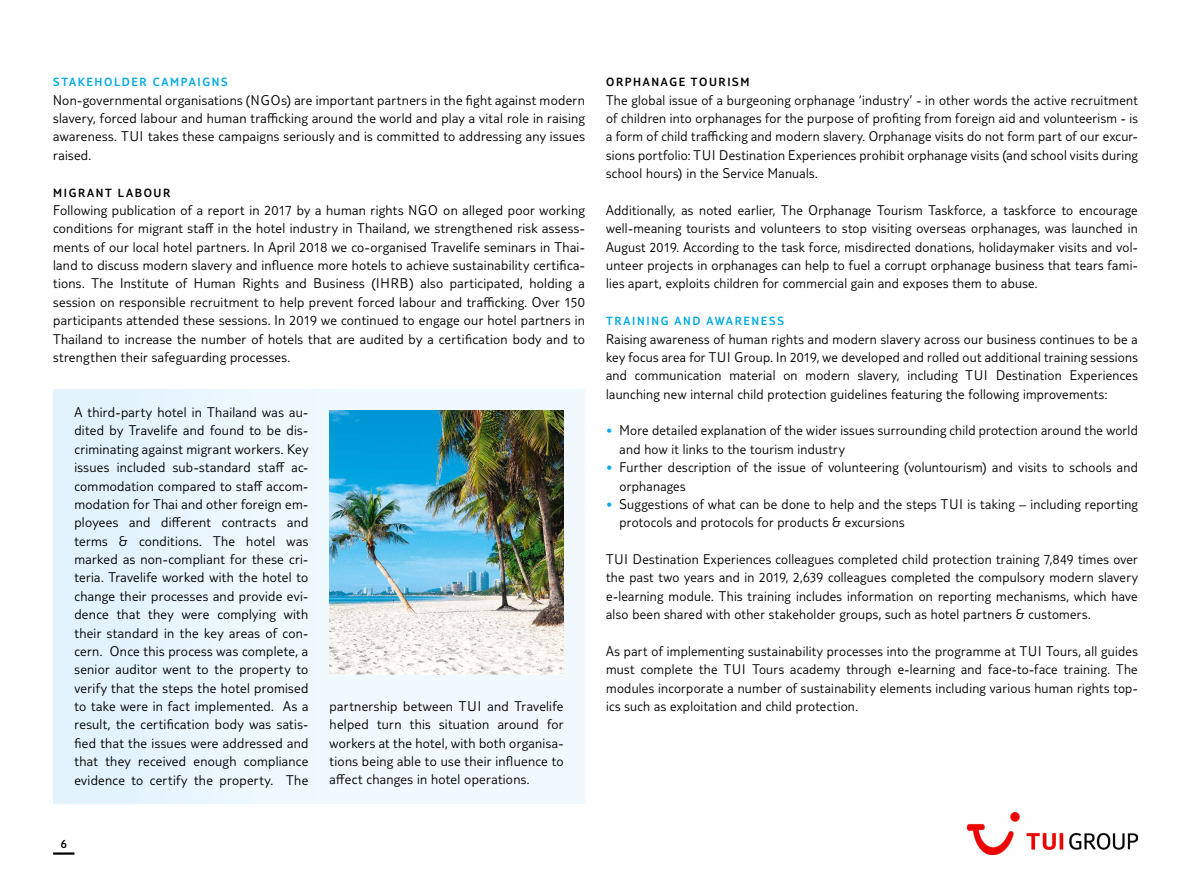
<style>
.page{position:relative;width:1191px;height:893px;background:#fff}
.page>*{position:absolute;margin:0;border:0;box-sizing:border-box;transform-origin:0 0}
.t1{font:300 14.7px/18.3px "TUI Type";letter-spacing:.02em;color:#000;text-align:justify}
.t2{font:300 12.3px "TUI Type";letter-spacing:.135em;color:#00abe4}
.t3{font:300 12.3px "TUI Type";letter-spacing:.135em;color:#000}
.s1{font-size:13.5px;color:#00abe4}
</style>
<div class="page">
<hr style="left:53px;top:852px;width:21px;height:3px;background:#000">
<img style="left:967px;top:813px;width:170px;height:42px">
<div style="left:53px;top:389px;width:532px;height:414px;background:#edf7fe"></div>
<img style="left:330px;top:410px;width:233px;height:264px">
<p class="t2" style="left:53px;top:75px;width:176px">STAKEHOLDER CAMPAIGNS</p>
<p class="t1" style="left:53px;top:90px;width:533px">Non-governmental organisations (NGOs) are important partners in the fight against modern slavery, forced labour and human trafficking around the world and play a vital role in raising awareness. TUI takes these campaigns seriously and is committed to addressing any issues raised.</p>
<p class="t3" style="left:53px;top:185px;width:119px">MIGRANT LABOUR</p>
<p class="t1" style="left:53px;top:201px;width:533px">Following publication of a report in 2017 by a human rights NGO on alleged poor working conditions for migrant staff in the hotel industry in Thailand, we strengthened risk assess&shy;ments of our local hotel partners. In April 2018 we co-organised Travelife seminars in Thai&shy;land to discuss modern slavery and influence more hotels to achieve sustainability certifica&shy;tions. The Institute of Human Rights and Business (IHRB) also participated, holding a session on responsible recruitment to help prevent forced labour and trafficking. Over 150 participants attended these sessions. In 2019 we continued to engage our hotel partners in Thailand to increase the number of hotels that are audited by a certification body and to strengthen their safeguarding processes.</p>
<p class="t1" style="left:74px;top:403px;width:235px">A third-party hotel in Thailand was au&shy;dited by Travelife and found to be dis&shy;criminating against migrant workers. Key issues included sub-standard staff ac&shy;commodation compared to staff accom&shy;modation for Thai and other foreign em&shy;ployees and different contracts and terms &amp; conditions. The hotel was marked as non-compliant for these cri&shy;teria. Travelife worked with the hotel to change their processes and provide evi&shy;dence that they were complying with their standard in the key areas of con&shy;cern. Once this process was complete, a senior auditor went to the property to verify that the steps the hotel promised to take were in fact implemented. As a result, the certification body was satis&shy;fied that the issues were addressed and that they received enough compliance evidence to certify the property. The</p>
<p class="t3" style="left:61px;top:837px;width:8px">6</p>
<p class="t1" style="left:330px;top:697px;width:235px">partnership between TUI and Travelife helped turn this situation around for workers at the hotel, with both organisa&shy;tions being able to use their influence to affect changes in hotel operations.</p>
<p class="t3" style="left:606px;top:75px;width:145px">ORPHANAGE TOURISM</p>
<p class="t1" style="left:606px;top:90px;width:533px">The global issue of a burgeoning orphanage ‘industry’ - in other words the active recruitment of children into orphanages for the purpose of profiting from foreign aid and volunteerism - is a form of child trafficking and modern slavery. Orphanage visits do not form part of our excur&shy;sions portfolio: TUI Destination Experiences prohibit orphanage visits (and school visits during school hours) in the Service Manuals.</p>
<p class="t1" style="left:606px;top:201px;width:533px">Additionally, as noted earlier, The Orphanage Tourism Taskforce, a taskforce to encourage well-meaning tourists and volunteers to stop visiting overseas orphanages, was launched in August 2019. According to the task force, misdirected donations, holidaymaker visits and vol&shy;unteer projects in orphanages can help to fuel a corrupt orphanage business that tears fami&shy;lies apart, exploits children for commercial gain and exposes them to abuse.</p>
<p class="t2" style="left:606px;top:314px;width:179px">TRAINING AND AWARENESS</p>
<p class="t1" style="left:606px;top:329px;width:533px">Raising awareness of human rights and modern slavery across our business continues to be a key focus area for TUI Group. In 2019, we developed and rolled out additional training sessions and communication material on modern slavery, including TUI Destination Experiences launching new internal child protection guidelines featuring the following improvements:</p>
<p class="t1" style="left:619px;top:421px;width:520px;text-indent:-13px"><span class="s1">•</span> More detailed explanation of the wider issues surrounding child protection around the world and how it links to the tourism industry</p>
<p class="t1" style="left:619px;top:458px;width:520px;text-indent:-13px"><span class="s1">•</span> Further description of the issue of volunteering (voluntourism) and visits to schools and orphanages</p>
<p class="t1" style="left:619px;top:495px;width:520px;text-indent:-13px"><span class="s1">•</span> Suggestions of what can be done to help and the steps TUI is taking – including reporting protocols and protocols for products &amp; excursions</p>
<p class="t1" style="left:606px;top:550px;width:533px">TUI Destination Experiences colleagues completed child protection training 7,849 times over the past two years and in 2019, 2,639 colleagues completed the compulsory modern slavery e-learning module. This training includes information on reporting mechanisms, which have also been shared with other stakeholder groups, such as hotel partners &amp; customers.</p>
<p class="t1" style="left:606px;top:642px;width:533px">As part of implementing sustainability processes into the programme at TUI Tours, all guides must complete the TUI Tours academy through e-learning and face-to-face training. The modules incorporate a number of sustainability elements including various human rights top&shy;ics such as exploitation and child protection.</p>
</div>
